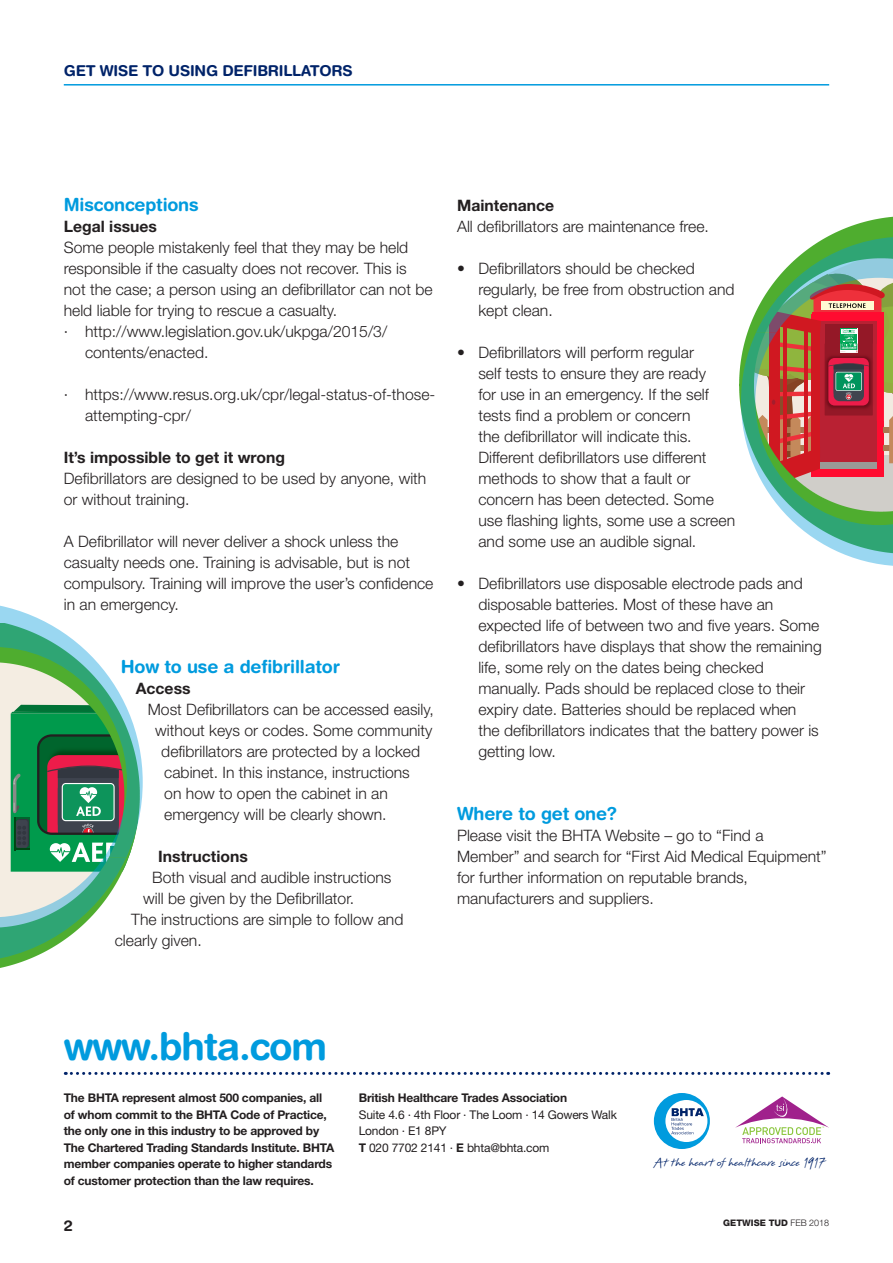
<style>
.page{position:relative;width:893px;height:1263px;background:#fff}
.page>*{position:absolute;margin:0;border:0;box-sizing:border-box;transform-origin:0 0}
.t1{font:700 38.4px "Helvetica Rounded";letter-spacing:-.03em;color:#009bde}
.GW_BT_Subhead_1{font:700 18px "Helvetica Rounded";letter-spacing:-.01em;color:#009bde}
.GW_BT_1{font:300 15.75px/21px "Helvetica Neue";color:#231f20}
.GW_BT_Bullets{font:300 15.75px/21px "Helvetica Neue";color:#231f20}
.GW_BT_Subhead_2{font:700 15.75px "Helvetica Neue";color:#231f20}
.GW_BT_1-2{font:15.15px "Erazure";letter-spacing:-.01em;color:#002369}
.t2{font:700 15px "Helvetica Rounded";letter-spacing:-.015em;color:#002369}
.t3{font:700 15px "Helvetica Rounded";color:#231f20}
.GW_BT_1-3{font:700 12px/16.5px "Helvetica Neue";letter-spacing:-.015em;color:#231f20}
.GW_BT_1-4{font:12px/16.5px "Helvetica Neue";letter-spacing:-.015em;color:#231f20}
.t4{font:800 9px "Helvetica Neue";color:#231f20}
.s1{font-weight:700}
.s2{font-weight:300}
</style>
<div class="page">
<hr style="left:64px;top:84px;width:765px;height:2px;background:#009bde">
<svg style="left:654px;top:1093px;width:56px;height:56px"></svg>
<svg style="left:735px;top:1096px;width:94px;height:47px"></svg>
<svg style="left:65px;top:1072px;width:764px;height:3px"></svg>
<svg style="left:0;top:605px;width:143px;height:357px"></svg>
<img style="left:739px;top:216px;width:154px;height:194px">
<svg style="left:741px;top:237px;width:152px;height:329px"></svg>
<p class="t2" style="left:64px;top:61px;width:290px">GET WISE TO USING DEFIBRILLATORS</p>
<p class="GW_BT_Subhead_1" style="left:64px;top:193px;width:137px">Misconceptions</p>
<p class="GW_BT_Subhead_2" style="left:64px;top:216px;width:95px">Legal issues</p>
<p class="GW_BT_1" style="left:64px;top:236px;width:370px">Some people mistakenly feel that they may be held responsible if the casualty does not recover. This is<br>not the case; a person using an defibrillator can not be held liable for trying to rescue a casualty.</p>
<p class="GW_BT_1" style="left:85px;top:320px;width:304px;text-indent:-21px">· http://www.legislation.gov.uk/ukpga/2015/3/ contents/enacted.</p>
<p class="GW_BT_1" style="left:85px;top:383px;width:352px;text-indent:-21px">· https://www.resus.org.uk/cpr/legal-status-of-those&shy;attempting-cpr/</p>
<p class="GW_BT_Subhead_2" style="left:64px;top:447px;width:223px">It’s impossible to get it wrong</p>
<p class="GW_BT_1" style="left:64px;top:467px;width:364px">Defibrillators are designed to be used by anyone, with or without training.</p>
<p class="GW_BT_1" style="left:64px;top:530px;width:371px">A Defibrillator will never deliver a shock unless the casualty needs one. Training is advisable, but is not compulsory. Training will improve the user’s confidence in an emergency.</p>
<p class="GW_BT_Subhead_1" style="left:121px;top:655px;width:221px">How to use a defibrillator</p>
<p class="GW_BT_Subhead_2" style="left:136px;top:678px;width:56px">Access</p>
<p class="GW_BT_1" style="left:148px;top:698px;width:287px">Most Defibrillators can be accessed easily,</p>
<p class="GW_BT_1" style="left:155px;top:719px;width:279px">without keys or codes. Some community</p>
<p class="GW_BT_1" style="left:161px;top:740px;width:260px">defibrillators are protected by a locked</p>
<p class="GW_BT_1" style="left:164px;top:761px;width:247px">cabinet. In this instance, instructions</p>
<p class="GW_BT_1" style="left:164px;top:782px;width:225px">on how to open the cabinet in an</p>
<p class="GW_BT_1" style="left:164px;top:803px;width:224px">emergency will be clearly shown.</p>
<p class="GW_BT_Subhead_2" style="left:158px;top:846px;width:91px">Instructions</p>
<p class="GW_BT_1" style="left:152px;top:866px;width:241px">Both visual and audible instructions</p>
<p class="GW_BT_1" style="left:143px;top:887px;width:212px">will be given by the Defibrillator.</p>
<p class="GW_BT_1" style="left:131px;top:908px;width:274px">The instructions are simple to follow and</p>
<p class="GW_BT_1" style="left:115px;top:929px;width:88px">clearly given.</p>
<p class="GW_BT_Subhead_2" style="left:457px;top:195px;width:99px">Maintenance</p>
<p class="GW_BT_Bullets" style="left:457px;top:215px;width:253px">All defibrillators are maintenance free.</p>
<p class="GW_BT_Bullets" style="left:478px;top:257px;width:258px;text-indent:-21px">• Defibrillators should be checked regularly, be free from obstruction and kept clean.</p>
<p class="GW_BT_Bullets" style="left:478px;top:341px;width:258px;text-indent:-21px">• Defibrillators will perform regular<br>self tests to ensure they are ready<br>for use in an emergency. If the self tests find a problem or concern<br>the defibrillator will indicate this.<br>Different defibrillators use different methods to show that a fault or concern has been detected. Some use flashing lights, some use a screen and some use an audible signal.</p>
<p class="GW_BT_Bullets" style="left:478px;top:572px;width:345px;text-indent:-21px">• Defibrillators use disposable electrode pads and disposable batteries. Most of these have an expected life of between two and five years. Some defibrillators have displays that show the remaining life, some rely on the dates being checked manually. Pads should be replaced close to their expiry date. Batteries should be replaced when<br>the defibrillators indicates that the battery power is getting low.</p>
<p class="GW_BT_Subhead_1" style="left:457px;top:802px;width:162px">Where to get one?</p>
<p class="GW_BT_1" style="left:457px;top:824px;width:371px">Please visit the BHTA Website – go to “Find a Member” and search for “First Aid Medical Equipment” for further information on reputable brands, manufacturers and suppliers.</p>
<p class="t1" style="left:64px;top:1023px;width:265px">www.bhta.com</p>
<p class="GW_BT_1-3" style="left:64px;top:1089px;width:272px">The BHTA represent almost 500 companies, all of whom commit to the BHTA Code of Practice, the only one in this industry to be approved by The Chartered Trading Standards Institute. BHTA member companies operate to higher standards of customer protection than the law requires.</p>
<p class="GW_BT_1-3" style="left:359px;top:1089px;width:210px">British Healthcare Trades Association</p>
<p class="GW_BT_1-4" style="left:359px;top:1106px;width:260px">Suite 4.6 · 4th Floor · The Loom · 14 Gowers Walk<br>London · E1 8PY<br><span class="s1">T</span> 020 7702 2141 · <span class="s1">E</span> bhta@bhta.com</p>
<p class="t3" style="left:64px;top:1216px;width:10px">2</p>
<p class="GW_BT_1-2" style="left:654px;top:1155px;width:173px">At the heart of healthcare \ince 1917</p>
<p class="t4" style="left:723px;top:1217px;width:108px">GETWISE TUD <span class="s2">FEB 2018</span></p>
</div>
